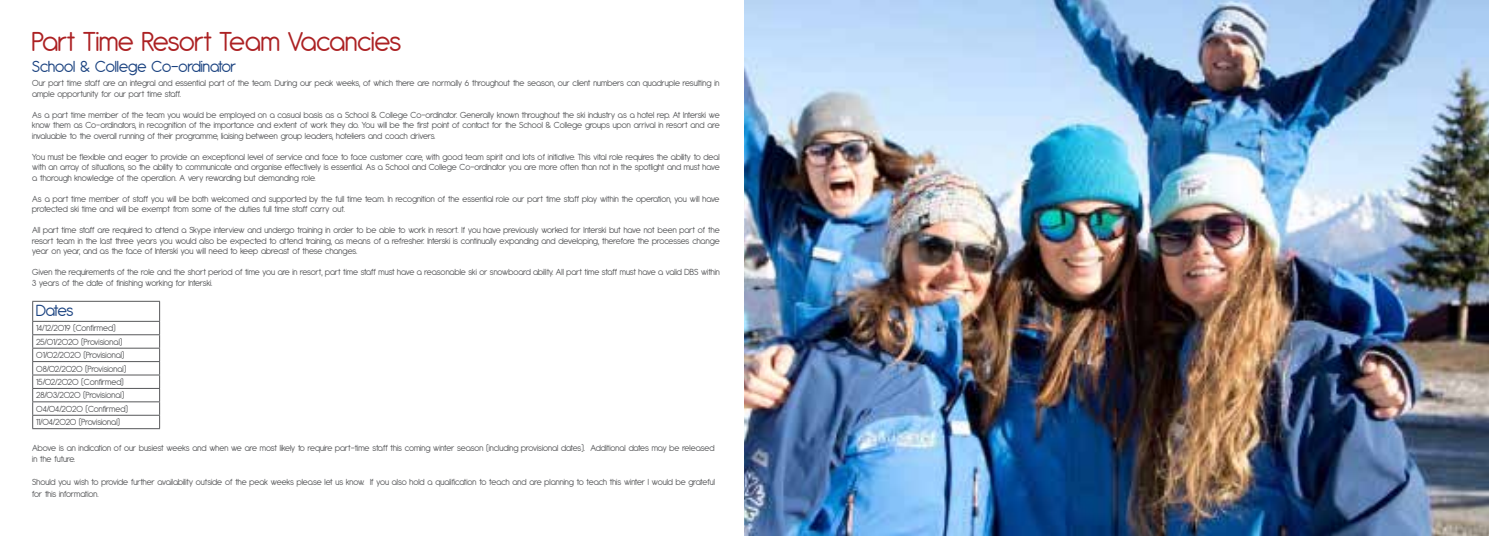
<style>
.page{position:relative;width:1489px;height:536px;background:#fff}
.page>*{position:absolute;margin:0;border:0;box-sizing:border-box;transform-origin:0 0}
.Main_Heading{font:29.75px "Antipasto";color:#ac2123}
.Main_Heading-2{font:17.5px "Antipasto";color:#1a4280}
.t1{font:9.62px/10.5px "Antipasto";color:#57585a}
</style>
<div class="page">
<img style="left:744px;top:0;width:744px;height:536px">
<hr style="left:32px;top:301px;width:128px;height:1px;background:#57585a">
<hr style="left:32px;top:321px;width:128px;height:1px;background:#57585a">
<hr style="left:32px;top:334px;width:128px;height:1px;background:#57585a">
<hr style="left:32px;top:348px;width:128px;height:1px;background:#57585a">
<hr style="left:32px;top:361px;width:128px;height:1px;background:#57585a">
<hr style="left:32px;top:374px;width:128px;height:1px;background:#57585a">
<hr style="left:32px;top:388px;width:128px;height:1px;background:#57585a">
<hr style="left:32px;top:401px;width:128px;height:1px;background:#57585a">
<hr style="left:32px;top:415px;width:128px;height:1px;background:#57585a">
<svg style="left:32px;top:302px;width:1px;height:126px"></svg>
<svg style="left:159px;top:302px;width:1px;height:126px"></svg>
<hr style="left:32px;top:428px;width:128px;height:1px;background:#57585a">
<p class="Main_Heading" style="left:32px;top:24px;width:370px">Part Time Resort Team Vacancies</p>
<p class="t1" style="left:32px;top:78px;width:688px">Our part time staff are an integral and essential part of the team. During our peak weeks, of which there are normally 6 throughout the season, our client numbers can quadruple resulting in ample opportunity for our part time staff.</p>
<p class="t1" style="left:32px;top:109px;width:689px;text-align:justify">As a part time member of the team you would be employed on a casual basis as a School &amp; College Co-ordinator. Generally known throughout the ski industry as a hotel rep. At Interski we know them as Co-ordinators, in recognition of the importance and extent of work they do. You will be the first point of contact for the School &amp; College groups upon arrival in resort and are invaluable to the overall running of their programme, liaising between group leaders, hoteliers and coach drivers.</p>
<p class="t1" style="left:32px;top:151px;width:689px;text-align:justify">You must be flexible and eager to provide an exceptional level of service and face to face customer care, with good team spirit and lots of initiative. This vital role requires the ability to deal with an array of situations, so the ability to communicate and organise effectively is essential. As a School and College Co-ordinator you are more often than not in the spotlight and must have a thorough knowledge of the operation. A very rewarding but demanding role.</p>
<p class="t1" style="left:32px;top:193px;width:689px">As a part time member of staff you will be both welcomed and supported by the full time team. In recognition of the essential role our part time staff play within the operation, you will have protected ski time and will be exempt from some of the duties full time staff carry out.</p>
<p class="t1" style="left:32px;top:225px;width:689px;text-align:justify">All part time staff are required to attend a Skype interview and undergo training in order to be able to work in resort. If you have previously worked for Interski but have not been part of the resort team in the last three years you would also be expected to attend training, as means of a refresher. Interski is continually expanding and developing, therefore the processes change year on year, and as the face of Interski you will need to keep abreast of these changes.</p>
<p class="t1" style="left:32px;top:267px;width:689px">Given the requirements of the role and the short period of time you are in resort, part time staff must have a reasonable ski or snowboard ability. All part time staff must have a valid DBS within<br>3 years of the date of finishing working for Interski.</p>
<p class="Main_Heading-2" style="left:32px;top:57px;width:205px">School &amp; College Co-ordinator</p>
<p class="Main_Heading-2" style="left:36px;top:301px;width:39px">Dates</p>
<p class="t1" style="left:36px;top:323px;width:81px">14/12/2019 (Confirmed)</p>
<p class="t1" style="left:36px;top:336px;width:87px">25/01/2020 (Provisional)</p>
<p class="t1" style="left:36px;top:349px;width:89px">01/02/2020 (Provisional)</p>
<p class="t1" style="left:36px;top:363px;width:91px">08/02/2020 (Provisional)</p>
<p class="t1" style="left:36px;top:376px;width:89px">15/02/2020 (Confirmed)</p>
<p class="t1" style="left:36px;top:390px;width:89px">28/03/2020 (Provisional)</p>
<p class="t1" style="left:36px;top:403px;width:93px">04/04/2020 (Confirmed)</p>
<p class="t1" style="left:36px;top:416px;width:85px">11/04/2020 (Provisional)</p>
<p class="t1" style="left:32px;top:441px;width:683px;line-height:11.5px">Above is an indication of our busiest weeks and when we are most likely to require part-time staff this coming winter season (including provisional dates). Additional dates may be released in the future.</p>
<p class="t1" style="left:32px;top:476px;width:684px;line-height:11.5px">Should you wish to provide further availability outside of the peak weeks please let us know. If you also hold a qualification to teach and are planning to teach this winter I would be grateful for this information.</p>
</div>
